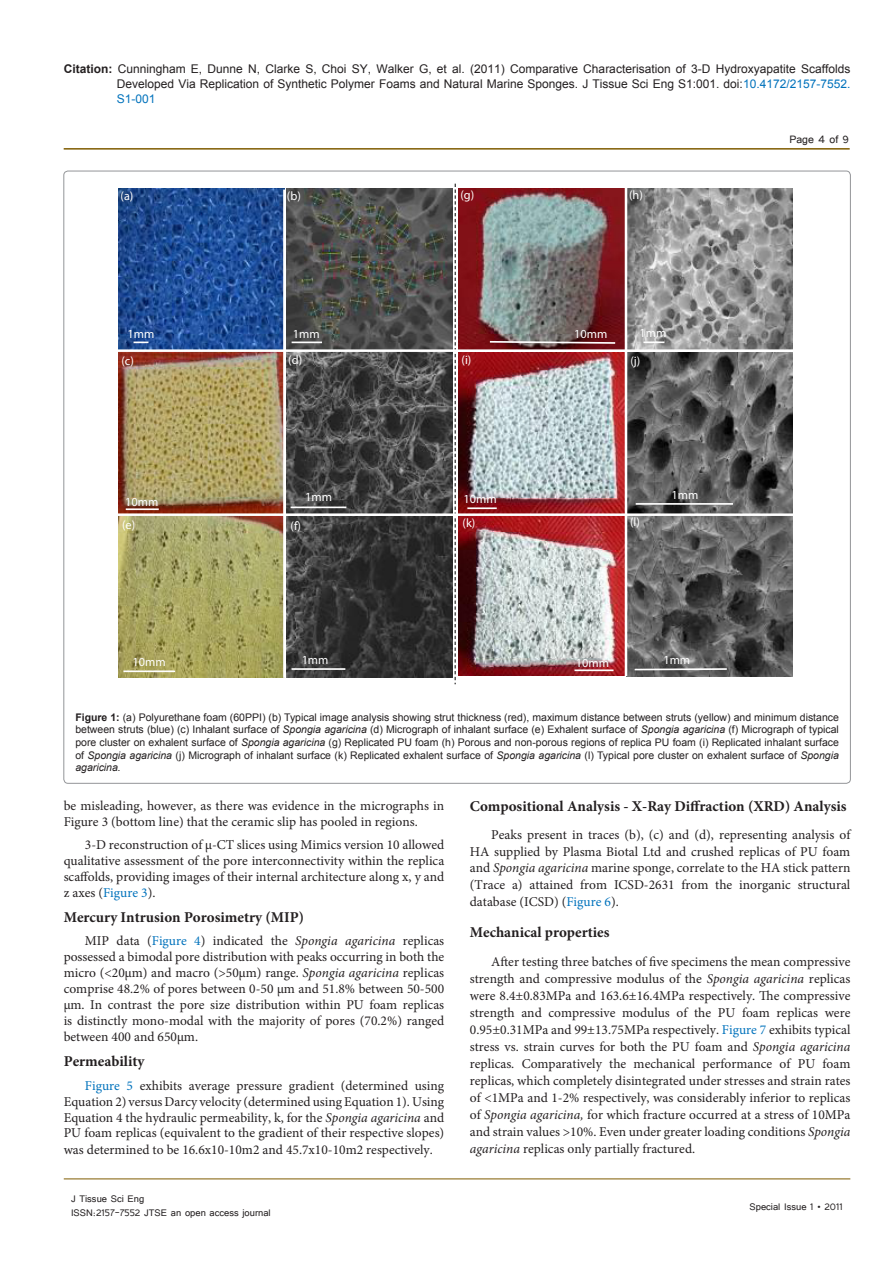
<style>
.page{position:relative;width:893px;height:1263px;background:#fff}
.page>*{position:absolute;margin:0;border:0;box-sizing:border-box;transform-origin:0 0}
.t1{font:700 15px "Minion Pro";color:#231f20}
.t2{font:13.5px/15.9px "Minion Pro";color:#231f20;text-align:justify}
.t3{font:13.5px "Tunga";color:#231f20}
.t4{font:700 12.3px "Calibri";letter-spacing:.005em;color:#fff}
.t5{font:12px/15px "Arial";color:#231f20;text-align:justify}
.t6{font:12px/14.4px "Tunga";color:#231f20}
.t7{font:10.5px/12.6px "Arial";color:#231f20;text-align:justify}
.s1{font-weight:700}
.s2{color:#0072bc}
.s3{font-style:italic}
</style>
<div class="page">
<hr style="left:64px;top:148px;width:786px;height:2px;background:#7f5c00">
<hr style="left:64px;top:1179px;width:786px;height:1px;background:#7f5c00">
<img style="left:459px;top:352px;width:166px;height:161px">
<hr style="left:467px;top:507px;width:30px;height:2px;background:#fff">
<img style="left:627px;top:352px;width:166px;height:161px">
<img style="left:286px;top:188px;width:167px;height:489px">
<img style="left:118px;top:352px;width:165px;height:161px">
<hr style="left:126px;top:508px;width:33px;height:2px;background:#fff">
<hr style="left:291px;top:506px;width:55px;height:2px;background:#fff">
<hr style="left:292px;top:342px;width:30px;height:1px;background:#fff">
<img style="left:118px;top:188px;width:166px;height:161px">
<img style="left:118px;top:516px;width:165px;height:161px">
<svg style="left:133px;top:342px;width:15px;height:1px"></svg>
<hr style="left:292px;top:668px;width:53px;height:2px;background:#fff">
<hr style="left:123px;top:670px;width:52px;height:2px;background:#fff">
<svg style="left:455px;top:184px;width:1px;height:500px"></svg>
<img style="left:459px;top:188px;width:166px;height:161px">
<img style="left:627px;top:188px;width:166px;height:161px">
<img style="left:459px;top:516px;width:166px;height:160px">
<img style="left:627px;top:516px;width:166px;height:161px">
<svg style="left:633px;top:667px;width:95px;height:4px"></svg>
<svg style="left:488px;top:340px;width:129px;height:5px"></svg>
<hr style="left:574px;top:669px;width:40px;height:2px;background:#fff">
<hr style="left:643px;top:341px;width:21px;height:2px;background:#fff">
<hr style="left:636px;top:503px;width:97px;height:2px;background:#fff">
<hr style="left:109px;top:349px;width:698px;height:3px;background:#fff">
<hr style="left:107px;top:513px;width:698px;height:3px;background:#fff">
<hr style="left:283px;top:190px;width:3px;height:488px;background:#fff">
<p class="t5" style="left:117px;top:61px;width:735px;text-indent:-53px"><span class="s1">Citation:</span> Cunningham E, Dunne N, Clarke S, Choi SY, Walker G, et al. (2011) Comparative Characterisation of 3-D Hydroxyapatite Scaffolds Developed Via Replication of Synthetic Polymer Foams and Natural Marine Sponges. J Tissue Sci Eng S1:001. doi:<span class="s2">10.4172/2157-7552.<br>S1-001</span></p>
<p class="t3" style="left:789px;top:131px;width:61px">Page 4 of 9</p>
<p class="t4" style="left:121px;top:189px;width:14px">(a)</p>
<p class="t4" style="left:460px;top:188px;width:15px">(g)</p>
<p class="t4" style="left:287px;top:189px;width:16px">(b)</p>
<p class="t4" style="left:629px;top:187px;width:15px">(h)</p>
<p class="t4" style="left:128px;top:326px;width:28px">1mm</p>
<p class="t4" style="left:293px;top:327px;width:28px">1mm</p>
<p class="t4" style="left:574px;top:326px;width:35px">10mm</p>
<p class="t4" style="left:639px;top:326px;width:28px">1mm</p>
<p class="t4" style="left:121px;top:353px;width:14px">(c)</p>
<p class="t4" style="left:288px;top:352px;width:16px">(d)</p>
<p class="t4" style="left:462px;top:352px;width:11px">(i)</p>
<p class="t4" style="left:630px;top:353px;width:11px">(j)</p>
<p class="t4" style="left:125px;top:494px;width:35px">10mm</p>
<p class="t4" style="left:305px;top:489px;width:28px">1mm</p>
<p class="t4" style="left:463px;top:492px;width:35px">10mm</p>
<p class="t4" style="left:671px;top:487px;width:28px">1mm</p>
<p class="t4" style="left:122px;top:517px;width:15px">(e)</p>
<p class="t4" style="left:291px;top:518px;width:12px">(f)</p>
<p class="t4" style="left:133px;top:655px;width:35px">10mm</p>
<p class="t4" style="left:302px;top:652px;width:28px">1mm</p>
<p class="t4" style="left:463px;top:515px;width:14px">(k)</p>
<p class="t4" style="left:630px;top:515px;width:11px">(l)</p>
<p class="t4" style="left:576px;top:655px;width:35px">10mm</p>
<p class="t4" style="left:663px;top:652px;width:28px">1mm</p>
<p class="t7" style="left:75px;top:711px;width:765px"><span class="s1">Figure 1:</span> (a) Polyurethane foam (60PPI) (b) Typical image analysis showing strut thickness (red), maximum distance between struts (yellow) and minimum distance between struts (blue) (c) Inhalant surface of <span class="s3">Spongia agaricina</span> (d) Micrograph of inhalant surface (e) Exhalent surface of <span class="s3">Spongia agaricina</span> (f) Micrograph of typical pore cluster on exhalent surface of <span class="s3">Spongia agaricina</span> (g) Replicated PU foam (h) Porous and non-porous regions of replica PU foam (i) Replicated inhalant surface of <span class="s3">Spongia agaricina</span> (j) Micrograph of inhalant surface (k) Replicated exhalent surface of <span class="s3">Spongia agaricina</span> (l) Typical pore cluster on exhalent surface of <span class="s3">Spongia agaricina.</span></p>
<p class="t2" style="left:64px;top:798px;width:382px">be misleading, however, as there was evidence in the micrographs in<br>Figure 3 (bottom line) that the ceramic slip has pooled in regions.</p>
<p class="t2" style="left:64px;top:836px;width:382px;text-indent:21px">3-D reconstruction of μ-CT slices using Mimics version 10 allowed qualitative assessment of the pore interconnectivity within the replica scaffolds, providing images of their internal architecture along x, y and z axes (<span class="s2">Figure 3</span>).</p>
<p class="t1" style="left:64px;top:906px;width:242px">Mercury Intrusion Porosimetry (MIP)</p>
<p class="t2" style="left:64px;top:933px;width:382px;text-indent:21px">MIP data (<span class="s2">Figure 4</span>) indicated the <span class="s3">Spongia agaricina</span> replicas possessed a bimodal pore distribution with peaks occurring in both the micro (&lt;20μm) and macro (&gt;50μm) range. <span class="s3">Spongia agaricina</span> replicas comprise 48.2% of pores between 0-50 μm and 51.8% between 50-500 μm. In contrast the pore size distribution within PU foam replicas is distinctly mono-modal with the majority of pores (70.2%) ranged between 400 and 650μm.</p>
<p class="t1" style="left:64px;top:1051px;width:82px">Permeability</p>
<p class="t2" style="left:64px;top:1077px;width:382px;text-indent:21px"><span class="s2">Figure 5</span> exhibits average pressure gradient (determined using Equation 2) versus Darcy velocity (determined using Equation 1). Using Equation 4 the hydraulic permeability, k, for the <span class="s3">Spongia agaricina</span> and PU foam replicas (equivalent to the gradient of their respective slopes) was determined to be 16.6x10-10m2 and 45.7x10-10m2 respectively.</p>
<p class="t6" style="left:71px;top:1190px;width:201px">J Tissue Sci Eng<br>ISSN:2157-7552 JTSE an open access journal</p>
<p class="t1" style="left:470px;top:796px;width:378px">Compositional Analysis - X-Ray Diffraction (XRD) Analysis</p>
<p class="t2" style="left:470px;top:826px;width:382px;line-height:16.8px;text-indent:21px">Peaks present in traces (b), (c) and (d), representing analysis of HA supplied by Plasma Biotal Ltd and crushed replicas of PU foam and <span class="s3">Spongia agaricina</span> marine sponge, correlate to the HA stick pattern (Trace a) attained from ICSD-2631 from the inorganic structural database (ICSD) (<span class="s2">Figure 6</span>).</p>
<p class="t1" style="left:470px;top:921px;width:141px">Mechanical properties</p>
<p class="t2" style="left:470px;top:954px;width:382px;line-height:17px;text-indent:21px">After testing three batches of five specimens the mean compressive strength and compressive modulus of the <span class="s3">Spongia agaricina</span> replicas were 8.4±0.83MPa and 163.6±16.4MPa respectively. The compressive strength and compressive modulus of the PU foam replicas were 0.95±0.31MPa and 99±13.75MPa respectively. <span class="s2">Figure 7</span> exhibits typical stress vs. strain curves for both the PU foam and <span class="s3">Spongia agaricina </span>replicas. Comparatively the mechanical performance of PU foam replicas, which completely disintegrated under stresses and strain rates of &lt;1MPa and 1-2% respectively, was considerably inferior to replicas of <span class="s3">Spongia agaricina,</span> for which fracture occurred at a stress of 10MPa and strain values &gt;10%. Even under greater loading conditions <span class="s3">Spongia agaricina</span> replicas only partially fractured.</p>
<p class="t6" style="left:750px;top:1199px;width:95px">Special Issue 1 • 2011</p>
</div>
